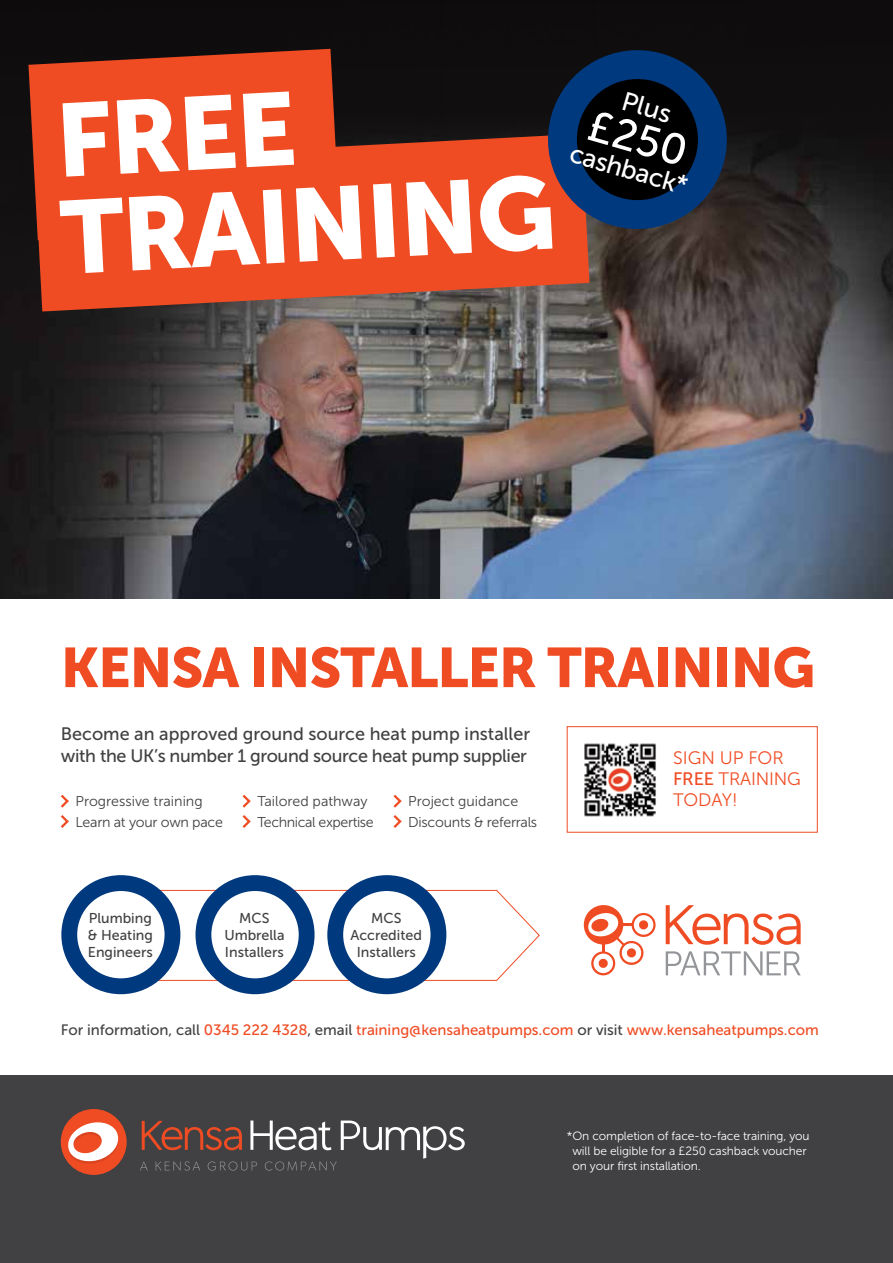
<style>
.page{position:relative;width:893px;height:1263px;background:#fff}
.page>*{position:absolute;margin:0;border:0;box-sizing:border-box;transform-origin:0 0}
.t1{font:102.6px/97.2px "Museo Sans 900";color:#fff}
.t2{font:55.5px "Museo Sans 900";letter-spacing:-.02em;color:#f04c24}
.t3{font:42.9px "Museo Sans 500";color:#fff}
.t4{font:26.25px "Museo Sans 500";color:#fff}
.t5{font:18px/22.5px "Museo Sans 500";letter-spacing:-.005em;color:#414042}
.t6{font:18px/21px "Museo Sans 300";color:#f04c24}
.t7{font:15px "Museo Sans 500";letter-spacing:-.005em;color:#f04c24}
.t8{font:14.25px/21.1px "Museo Sans 300";letter-spacing:-.02em;color:#414042}
.t9{font:14.25px/17.1px "Museo Sans 500";color:#414042;text-align:center}
.t10{font:12px/15px "Museo Sans 300";letter-spacing:-.01em;color:#fff}
.s1{font-family:"Museo Sans 500"}
.s2{color:#414042}
</style>
<div class="page">
<img style="left:0;top:0;width:893px;height:599px">
<div style="left:0;top:1075px;width:893px;height:188px;background:#414042"></div>
<svg style="left:666px;top:905px;width:135px;height:40px"></svg>
<svg style="left:666px;top:951px;width:135px;height:24px"></svg>
<div style="left:584px;top:905px;width:39px;height:39px;background:#f04c24;border-radius:50%"></div>
<svg style="left:586px;top:911px;width:70px;height:64px"></svg>
<svg style="left:61px;top:875px;width:479px;height:119px"></svg>
<svg style="left:61px;top:795px;width:8px;height:13px"></svg>
<svg style="left:243px;top:795px;width:8px;height:13px"></svg>
<svg style="left:393px;top:795px;width:9px;height:13px"></svg>
<svg style="left:61px;top:815px;width:8px;height:13px"></svg>
<svg style="left:243px;top:815px;width:8px;height:13px"></svg>
<svg style="left:393px;top:815px;width:9px;height:13px"></svg>
<div style="left:567px;top:726px;width:251px;height:107px;border:1px solid #f04c24"></div>
<img style="left:584px;top:743px;width:72px;height:74px">
<div style="left:61px;top:1109px;width:66px;height:66px;background:#f04c24;border-radius:50%"></div>
<svg style="left:65px;top:1119px;width:56px;height:47px"></svg>
<svg style="left:140px;top:1120px;width:325px;height:50px"></svg>
<svg style="left:28px;top:49px;width:312px;height:191px;background:#cf4320"></svg>
<svg style="left:34px;top:134px;width:555px;height:177px;background:#df4c28"></svg>
<svg style="left:538px;top:40px;width:199px;height:199px;background:#1a2034"></svg>
<h1 class="t1" style="left:53px;top:92px;width:497px;rotate:-3deg">FREE<br>TRAINING</h1>
<h3 class="t4" style="left:626px;top:86px;width:52px;rotate:16deg">Plus</h3>
<h3 class="t3" style="left:596px;top:102px;width:97px;rotate:16deg">£250</h3>
<h3 class="t4" style="left:574px;top:139px;width:124px;rotate:16deg">cashback*</h3>
<h2 class="t2" style="left:61px;top:636px;width:756px">KENSA INSTALLER TRAINING</h2>
<p class="t5" style="left:61px;top:722px;width:471px">Become an approved ground source heat pump installer with the UK’s number 1 ground source heat pump supplier</p>
<p class="t8" style="left:76px;top:791px;width:149px">Progressive training<br>Learn at your own pace</p>
<p class="t8" style="left:257px;top:791px;width:118px">Tailored pathway<br>Technical expertise</p>
<p class="t8" style="left:408px;top:791px;width:130px">Project guidance<br>Discounts &amp; referrals</p>
<p class="t9" style="left:88px;top:909px;width:67px;text-align:justify">Plumbing &amp; Heating Engineers</p>
<p class="t9" style="left:224px;top:909px;width:62px">MCS<br>Umbrella<br>Installers</p>
<p class="t9" style="left:351px;top:909px;width:73px">MCS<br>Accredited<br>Installers</p>
<p class="t6" style="left:673px;top:748px;width:129px">SIGN UP FOR<br><span class="s1">FREE</span> TRAINING<br>TODAY!</p>
<p class="t7" style="left:61px;top:1021px;width:760px"><span class="s2">For information, call</span> 0345 222 4328<span class="s2">, email</span> training@kensaheatpumps.com <span class="s2">or visit</span> www.kensaheatpumps.com</p>
<p class="t10" style="left:572px;top:1129px;width:239px;text-indent:-6px">* On completion of face-to-face training, you will be eligible for a £250 cashback voucher on your first installation.</p>
</div>
